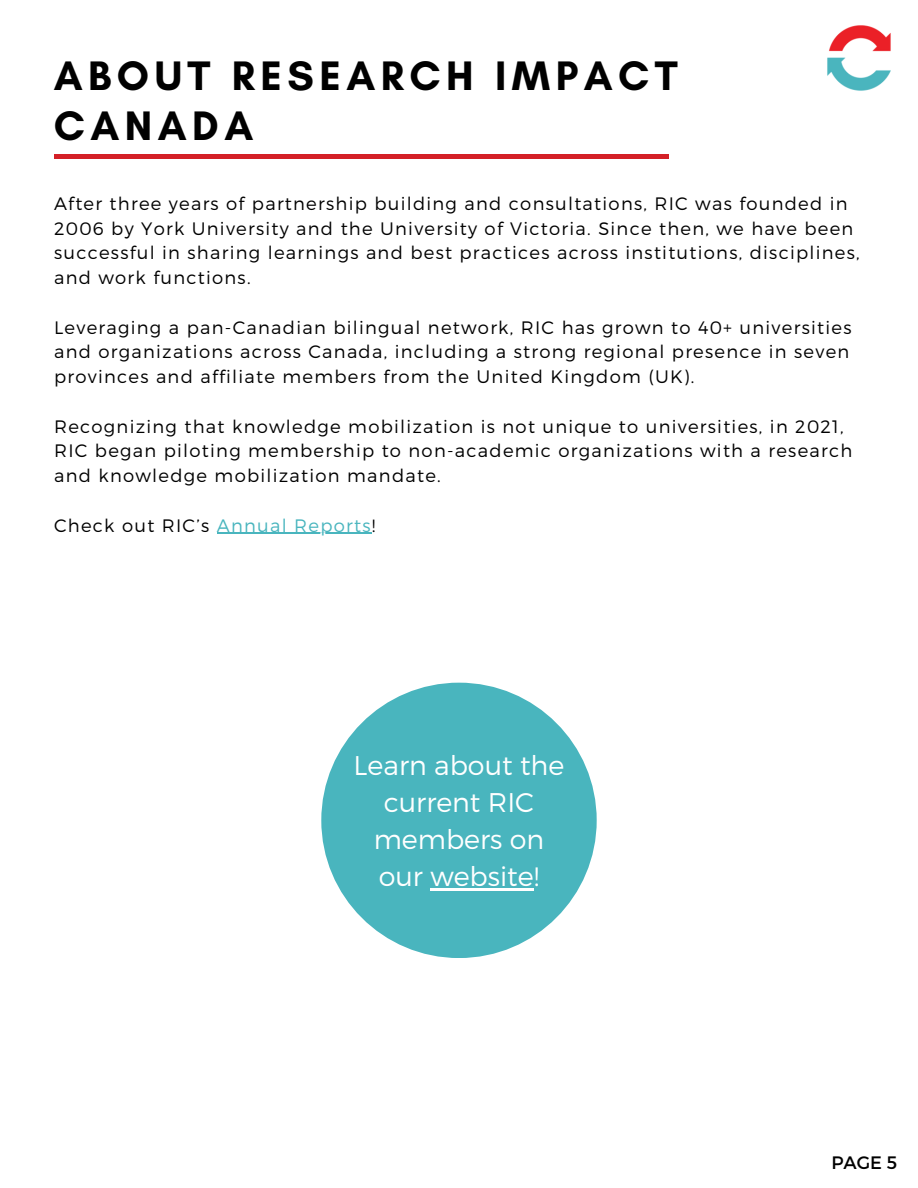
<style>
.page{position:relative;width:918px;height:1188px;background:#fff}
.page>*{position:absolute;margin:0;border:0;box-sizing:border-box;transform-origin:0 0}
.t1{font:700 42px/49.5px "Glacial Indifference";letter-spacing:.13em;color:#000}
.t2{font:300 27px/37.2px "Montserrat";color:#fff;text-align:center}
.t3{font:300 18px/24.8px "Montserrat";letter-spacing:.07em;color:#000}
.t4{font:18px "Montserrat";color:#000}
.s1{color:#49b5be}
</style>
<div class="page">
<div style="left:54px;top:154px;width:614px;height:5px;background:#d42027"></div>
<img style="left:827px;top:25px;width:64px;height:66px">
<div style="left:321px;top:683px;width:276px;height:275px;background:#49b5be;border-radius:50%"></div>
<hr style="left:430px;top:889px;width:104px;height:2px;background:#fff">
<hr style="left:217px;top:533px;width:155px;height:1px;background:#49b5be">
<p class="t1" style="left:54px;top:51px;width:625px">ABOUT RESEARCH IMPACT<br>CANADA</p>
<p class="t3" style="left:54px;top:190px;width:807px">After three years of partnership building and consultations, RIC was founded in 2006 by York University and the University of Victoria. Since then, we have been successful in sharing learnings and best practices across institutions, disciplines, and work functions.</p>
<p class="t3" style="left:54px;top:314px;width:799px">Leveraging a pan-Canadian bilingual network, RIC has grown to 40+ universities and organizations across Canada, including a strong regional presence in seven provinces and affiliate members from the United Kingdom (UK).</p>
<p class="t3" style="left:54px;top:413px;width:800px">Recognizing that knowledge mobilization is not unique to universities, in 2021,<br>RIC began piloting membership to non-academic organizations with a research and knowledge mobilization mandate.</p>
<p class="t3" style="left:54px;top:512px;width:323px">Check out RIC’s <span class="s1">Annual Reports</span>!</p>
<h1 class="t2" style="left:354px;top:745px;width:212px">Learn about the current RIC members on our website!</h1>
<h2 class="t4" style="left:831px;top:1150px;width:67px">PAGE 5</h2>
</div>
